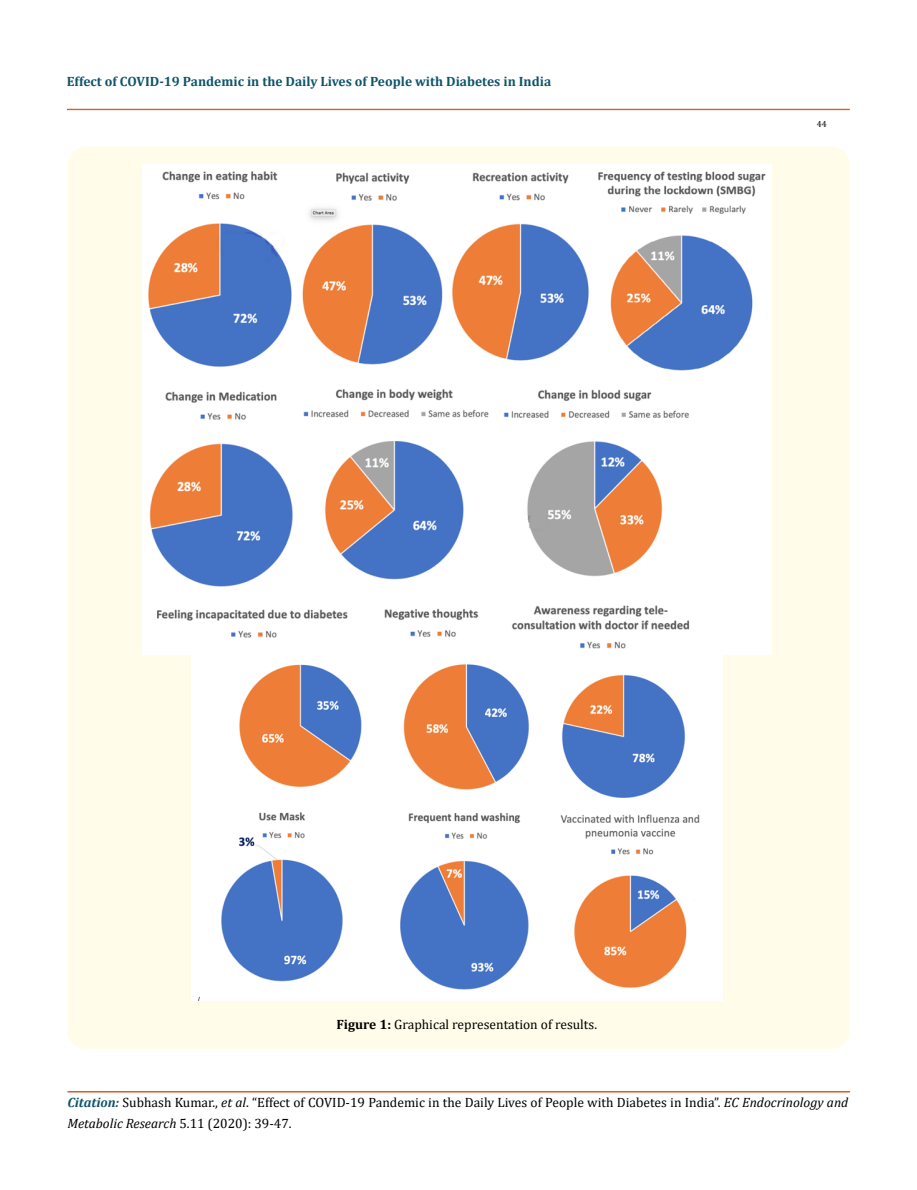
<style>
.page{position:relative;width:917px;height:1190px;background:#fff}
.page>*{position:absolute;margin:0;border:0;box-sizing:border-box;transform-origin:0 0}
.t1{font:13.5px/21px "Cambria";color:#000}
.t2{font:700 13.5px "Cambria";color:#0e546a}
.t3{font:9px "Cambria";color:#000}
.s1{font-weight:700}
.s2{font-weight:700;font-style:italic;color:#0e546a}
.s3{font-style:italic}
</style>
<div class="page">
<div style="left:67px;top:109px;width:782px;height:1px;border:1px solid #e05d1a"></div>
<div style="left:68px;top:1091px;width:781px;height:1px;border:1px solid #e05d1a"></div>
<div style="left:68px;top:147px;width:781px;height:901px;background:#fffde9;border-radius:18px"></div>
<img style="left:142px;top:164px;width:629px;height:490px">
<img style="left:191px;top:654px;width:531px;height:346px">
<p class="t2" style="left:67px;top:72px;width:486px">Effect of COVID-19 Pandemic in the Daily Lives of People with Diabetes in India</p>
<p class="t3" style="left:816px;top:118px;width:11px">44</p>
<p class="t1" style="left:336px;top:1014px;width:262px"><span class="s1">Figure 1:</span> Graphical representation of results.</p>
<p class="t1" style="left:67px;top:1092px;width:782px"><span class="s2">Citation:</span> Subhash Kumar., <span class="s3">et al</span>. “Effect of COVID-19 Pandemic in the Daily Lives of People with Diabetes in India”. <span class="s3">EC Endocrinology and<br>Metabolic Research</span> 5.11 (2020): 39-47.</p>
</div>
